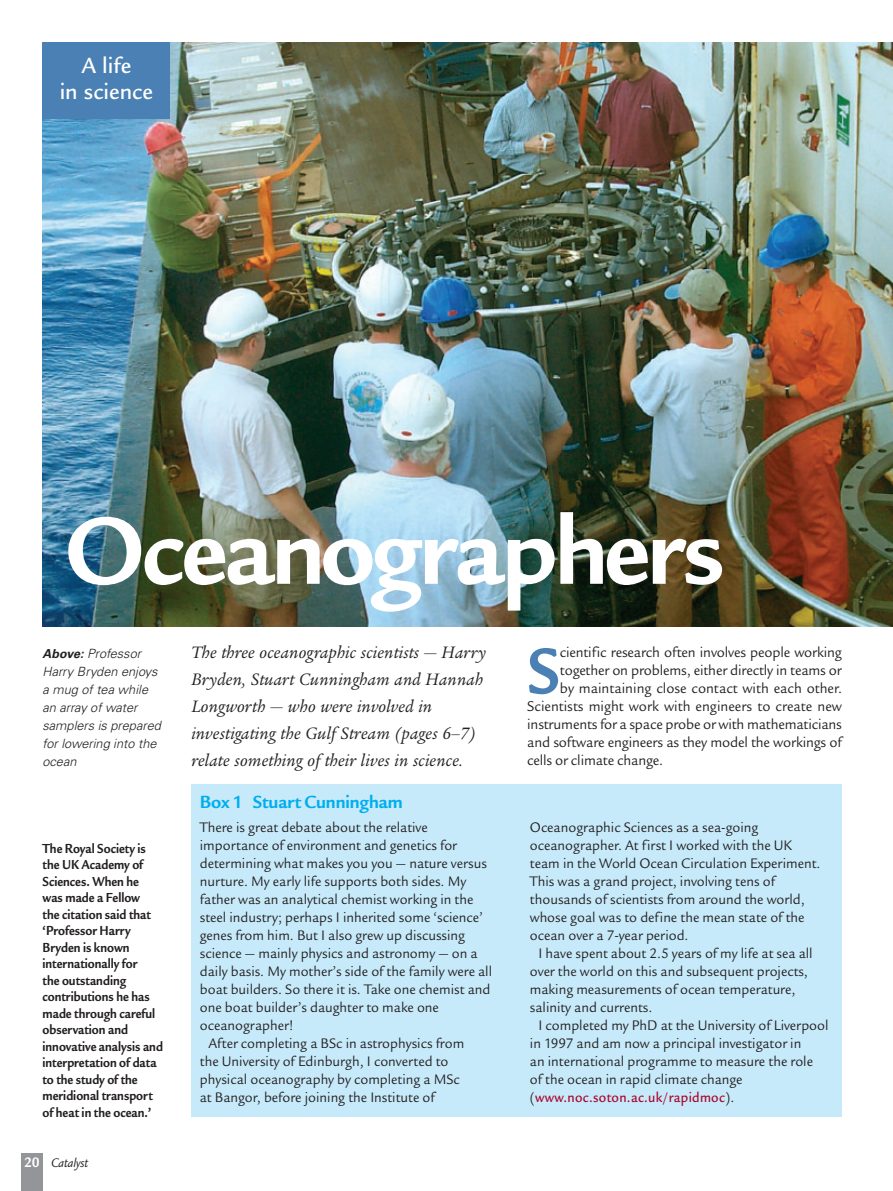
<style>
.page{position:relative;width:893px;height:1191px;background:#fff}
.page>*{position:absolute;margin:0;border:0;box-sizing:border-box;transform-origin:0 0}
.t1{font:700 103.8px "Legacy San ITC";letter-spacing:-.03em;color:#fff;scale:.96 1}
.t2{font:700 70.35px "Legacy San ITC";color:#4a80b3;scale:.9 1}
.t3{font:500 24px/25.5px "Legacy San ITC";color:#fff;text-align:center}
.t4{font:700 19.2px "Legacy San ITC";letter-spacing:-.005em;color:#00aeef;scale:.96 1}
.t5{font:italic 18px/27px "Legacy Ser ITC";letter-spacing:.01em;color:#231f20}
.t6{font:15.3px "Legacy San ITC";letter-spacing:-.01em;color:#231f20;scale:.95 1}
.t7{font:15px "Legacy San ITC";color:#231f20;scale:.95 1}
.t8{font:500 15px "Legacy San ITC";letter-spacing:.02em;color:#ab062e;scale:.9 1}
.t9{font:700 14.25px/16.5px "Legacy San ITC";color:#231f20;scale:.88 1}
.t10{font:italic 13.5px "Legacy San ITC";letter-spacing:-.005em;color:#231f20;scale:.95 1}
.t11{font:italic 300 12.75px/18px "Univers";color:#231f20}
.s1{font-weight:700;font-size:12.3px}
.s2{font-weight:700;font-style:normal;font-size:15px;color:#fff}
.s3{font-weight:400;color:#231f20}
</style>
<div class="page">
<img style="left:43px;top:43px;width:850px;height:583px">
<div style="left:21px;top:1152px;width:22px;height:39px;background:#939598"></div>
<div style="left:43px;top:43px;width:127px;height:76px;background:#4a80b3"></div>
<div style="left:191px;top:784px;width:651px;height:47px;background:#c6eafa"></div>
<div style="left:191px;top:822px;width:651px;height:294px;background:#c6eafa"></div>
<h3 class="t3" style="left:60px;top:52px;width:95px">A life<br>in science</h3>
<h1 class="t1" style="left:65px;top:487px;width:689px">Oceanographers</h1>
<p class="t11" style="left:43px;top:646px;width:120px"><span class="s1">Above:</span> Professor<br>Harry Bryden enjoys a mug of tea while an array of water samplers is prepared for lowering into the ocean</p>
<p class="t9" style="left:43px;top:839px;width:138px">The Royal Society is the UK Academy of<br>Sciences. When he was made a Fellow<br>the citation said that ‘Professor Harry<br>Bryden is known internationally for<br>the outstanding contributions he has made through careful observation and innovative analysis and interpretation of data to the study of the meridional transport of heat in the ocean.’</p>
<p class="t10" style="left:24px;top:1154px;width:69px"><span class="s2">20</span> Catalyst</p>
<p class="t5" style="left:191px;top:638px;width:296px">The three oceanographic scientists — Harry Bryden, Stuart Cunningham and Hannah Longworth — who were involved in investigating the Gulf Stream (pages 6–7) relate something of their lives in science.</p>
<h2 class="t2" style="left:527px;top:628px;width:38px">S</h2>
<p class="t6" style="left:560px;top:643px;width:298px">cientific research often involves people working</p>
<p class="t6" style="left:560px;top:661px;width:298px">together on problems, either directly in teams or</p>
<p class="t6" style="left:560px;top:679px;width:299px">by maintaining close contact with each other.</p>
<p class="t6" style="left:527px;top:697px;width:333px">Scientists might work with engineers to create new</p>
<p class="t6" style="left:527px;top:715px;width:333px">instruments for a space probe or with mathematicians</p>
<p class="t6" style="left:527px;top:733px;width:332px">and software engineers as they model the workings of</p>
<p class="t6" style="left:527px;top:751px;width:144px">cells or climate change.</p>
<p class="t4" style="left:200px;top:790px;width:213px">Box 1 Stuart Cunningham</p>
<p class="t7" style="left:200px;top:818px;width:241px">There is great debate about the relative</p>
<p class="t7" style="left:200px;top:836px;width:272px">importance of environment and genetics for</p>
<p class="t7" style="left:200px;top:854px;width:304px">determining what makes you you — nature versus</p>
<p class="t7" style="left:200px;top:872px;width:282px">nurture. My early life supports both sides. My</p>
<p class="t7" style="left:200px;top:890px;width:290px">father was an analytical chemist working in the</p>
<p class="t7" style="left:200px;top:908px;width:300px">steel industry; perhaps I inherited some ‘science’</p>
<p class="t7" style="left:200px;top:926px;width:281px">genes from him. But I also grew up discussing</p>
<p class="t7" style="left:200px;top:944px;width:294px">science — mainly physics and astronomy — on a</p>
<p class="t7" style="left:200px;top:962px;width:309px">daily basis. My mother’s side of the family were all</p>
<p class="t7" style="left:200px;top:980px;width:307px">boat builders. So there it is. Take one chemist and</p>
<p class="t7" style="left:200px;top:998px;width:253px">one boat builder’s daughter to make one</p>
<p class="t7" style="left:200px;top:1016px;width:100px">oceanographer!</p>
<p class="t7" style="left:208px;top:1034px;width:271px">After completing a BSc in astrophysics from</p>
<p class="t7" style="left:200px;top:1052px;width:263px">the University of Edinburgh, I converted to</p>
<p class="t7" style="left:200px;top:1070px;width:275px">physical oceanography by completing a MSc</p>
<p class="t7" style="left:200px;top:1088px;width:249px">at Bangor, before joining the Institute of</p>
<p class="t7" style="left:530px;top:818px;width:242px">Oceanographic Sciences as a sea-going</p>
<p class="t7" style="left:530px;top:836px;width:277px">oceanographer. At first I worked with the UK</p>
<p class="t7" style="left:530px;top:854px;width:307px">team in the World Ocean Circulation Experiment.</p>
<p class="t7" style="left:530px;top:872px;width:259px">This was a grand project, involving tens of</p>
<p class="t7" style="left:530px;top:890px;width:291px">thousands of scientists from around the world,</p>
<p class="t7" style="left:530px;top:908px;width:291px">whose goal was to define the mean state of the</p>
<p class="t7" style="left:530px;top:926px;width:168px">ocean over a 7-year period.</p>
<p class="t7" style="left:538px;top:944px;width:290px">I have spent about 2.5 years of my life at sea all</p>
<p class="t7" style="left:530px;top:962px;width:294px">over the world on this and subsequent projects,</p>
<p class="t7" style="left:530px;top:980px;width:281px">making measurements of ocean temperature,</p>
<p class="t7" style="left:530px;top:998px;width:130px">salinity and currents.</p>
<p class="t7" style="left:538px;top:1016px;width:307px">I completed my PhD at the University of Liverpool</p>
<p class="t7" style="left:530px;top:1034px;width:287px">in 1997 and am now a principal investigator in</p>
<p class="t7" style="left:530px;top:1052px;width:299px">an international programme to measure the role</p>
<p class="t7" style="left:530px;top:1070px;width:225px">of the ocean in rapid climate change</p>
<p class="t8" style="left:530px;top:1088px;width:229px"><span class="s3">(</span>www.noc.soton.ac.uk/rapidmoc<span class="s3">).</span></p>
</div>
